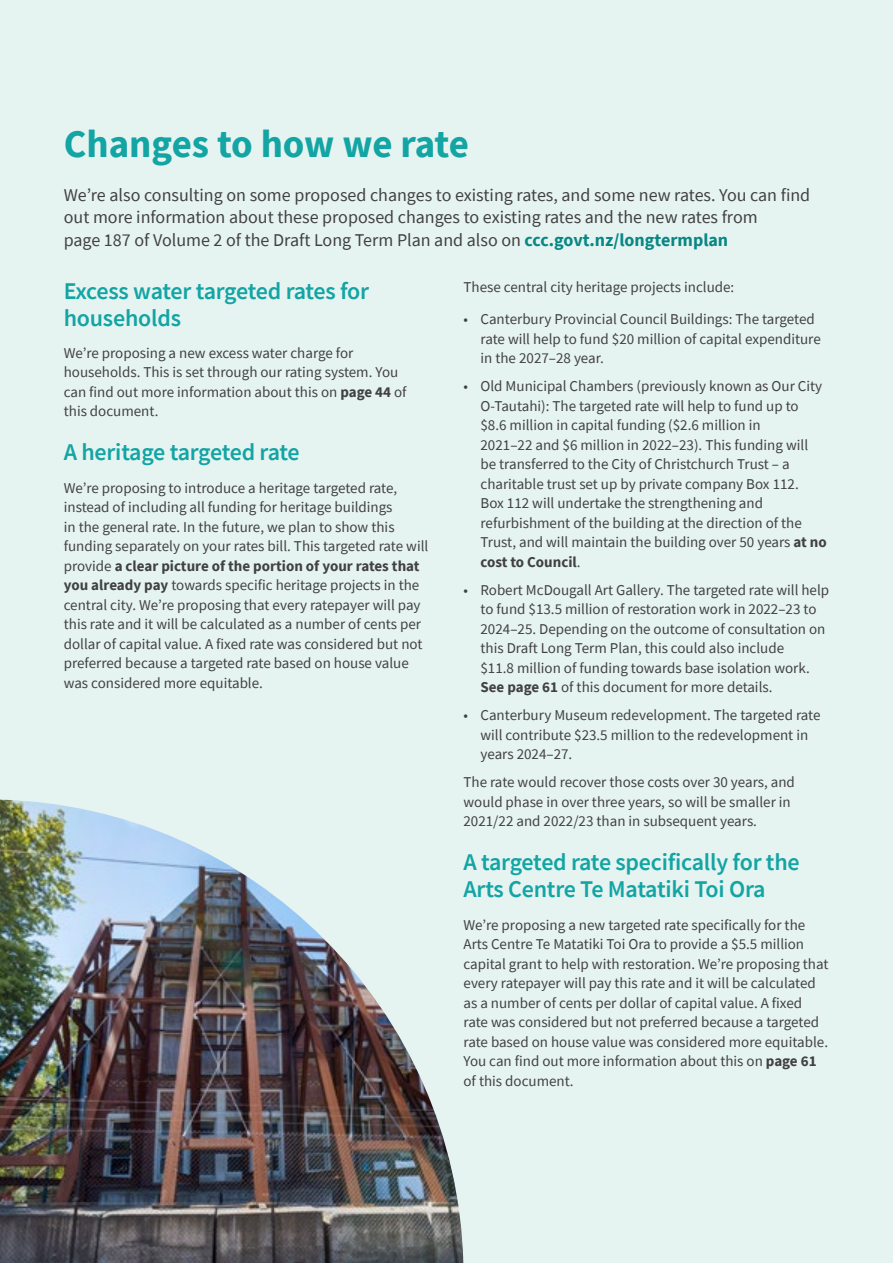
<style>
.page{position:relative;width:893px;height:1263px;background:#e6f4f1}
.page>*{position:absolute;margin:0;border:0;box-sizing:border-box;transform-origin:0 0}
.t1{font:700 39px "Source Sans Pro";letter-spacing:-.01em;color:#13a4a4}
.t2{font:600 24px/27px "Source Sans Pro";letter-spacing:-.01em;color:#13a4a4}
.t3{font:18px/22.5px "Source Sans Pro";color:#414042}
.t4{font:15px/19.5px "Source Sans Pro";color:#414042}
.s1{font-weight:700;color:#098784}
.s2{font-weight:700}
</style>
<div class="page">
<img style="left:0;top:800px;width:463px;height:463px">
<h1 class="t1" style="left:64px;top:117px;width:407px">Changes to how we rate</h1>
<p class="t3" style="left:64px;top:183px;width:748px">We’re also consulting on some proposed changes to existing rates, and some new rates. You can find out more information about these proposed changes to existing rates and the new rates from<br>page 187 of Volume 2 of the Draft Long Term Plan and also on <span class="s1">ccc.govt.nz/longtermplan</span></p>
<p class="t4" style="left:463px;top:277px;width:272px">These central city heritage projects include:</p>
<p class="t4" style="left:480px;top:309px;width:342px;text-indent:-17px">• Canterbury Provincial Council Buildings: The targeted rate will help to fund $20 million of capital expenditure in the 2027–28 year.</p>
<p class="t4" style="left:480px;top:376px;width:348px;text-indent:-17px">• Old Municipal Chambers (previously known as Our City O-Tautahi): The targeted rate will help to fund up to $8.6 million in capital funding ($2.6 million in<br>2021–22 and $6 million in 2022–23). This funding will be transferred to the City of Christchurch Trust – a charitable trust set up by private company Box 112.<br>Box 112 will undertake the strengthening and refurbishment of the building at the direction of the Trust, and will maintain the building over 50 years <span class="s2">at no cost to Council</span>.</p>
<p class="t4" style="left:480px;top:580px;width:350px;text-indent:-17px">• Robert McDougall Art Gallery. The targeted rate will help to fund $13.5 million of restoration work in 2022–23 to 2024–25. Depending on the outcome of consultation on this Draft Long Term Plan, this could also include<br>$11.8 million of funding towards base isolation work.<br><span class="s2">See page 61</span> of this document for more details.</p>
<p class="t4" style="left:480px;top:705px;width:342px;text-indent:-17px">• Canterbury Museum redevelopment. The targeted rate will contribute $23.5 million to the redevelopment in years 2024–27.</p>
<p class="t4" style="left:463px;top:772px;width:333px">The rate would recover those costs over 30 years, and would phase in over three years, so will be smaller in<br>2021/22 and 2022/23 than in subsequent years.</p>
<h2 class="t2" style="left:463px;top:848px;width:338px">A targeted rate specifically for the<br>Arts Centre Te Matatiki Toi Ora</h2>
<p class="t4" style="left:463px;top:915px;width:367px">We’re proposing a new targeted rate specifically for the Arts Centre Te Matatiki Toi Ora to provide a $5.5 million capital grant to help with restoration. We’re proposing that every ratepayer will pay this rate and it will be calculated as a number of cents per dollar of capital value. A fixed rate was considered but not preferred because a targeted rate based on house value was considered more equitable.<br>You can find out more information about this on <span class="s2">page 61 </span>of this document.</p>
<h2 class="t2" style="left:64px;top:277px;width:307px">Excess water targeted rates for households</h2>
<p class="t4" style="left:64px;top:343px;width:344px">We’re proposing a new excess water charge for households. This is set through our rating system. You can find out more information about this on <span class="s2">page 44</span> of this document.</p>
<h2 class="t2" style="left:64px;top:439px;width:237px">A heritage targeted rate</h2>
<p class="t4" style="left:64px;top:478px;width:366px">We’re proposing to introduce a heritage targeted rate, instead of including all funding for heritage buildings<br>in the general rate. In the future, we plan to show this funding separately on your rates bill. This targeted rate will provide <span class="s2">a clear picture of the portion of your rates that you already pay</span> towards specific heritage projects in the central city. We’re proposing that every ratepayer will pay this rate and it will be calculated as a number of cents per dollar of capital value. A fixed rate was considered but not preferred because a targeted rate based on house value was considered more equitable.</p>
</div>
